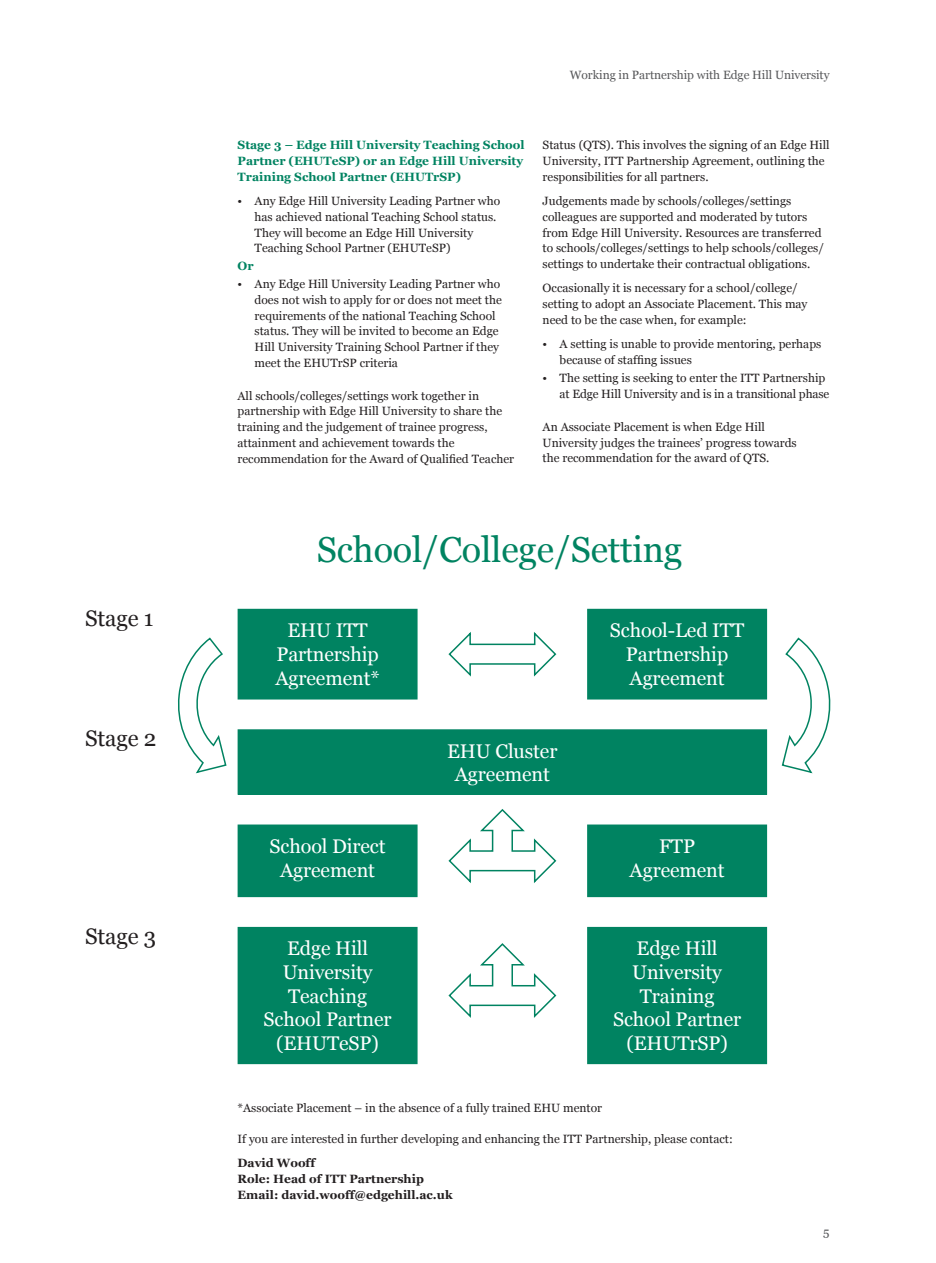
<style>
.page{position:relative;width:936px;height:1263px;background:#fff}
.page>*{position:absolute;margin:0;border:0;box-sizing:border-box;transform-origin:0 0}
.t1{font:36px "Georgia";letter-spacing:-.005em;color:#008361}
.t2{font:22.5px "Georgia";letter-spacing:-.005em;color:#231f20}
.t3{font:19.8px/23.7px "Georgia";letter-spacing:-.005em;color:#fff;text-align:center}
.Body{font:12px/15.8px "Georgia";color:#231f20}
.Bullets__last{font:12px/15.8px "Georgia";color:#231f20}
.Bullets{font:12px/15.8px "Georgia";color:#231f20}
.Body-2{font:700 12px/15.8px "Georgia";color:#008361}
.Body-3{font:700 12px/15.8px "Georgia";color:#231f20}
.t4{font:12px "Georgia";letter-spacing:-.005em;color:#57585a}
.Bullets-2{font:700 12px "Georgia";color:#008361}
</style>
<div class="page">
<div style="left:238px;top:730px;width:528px;height:64px;background:#008361"></div>
<div style="left:237px;top:729px;width:530px;height:66px;border:1px solid #008361"></div>
<div style="left:238px;top:927px;width:179px;height:136px;background:#008361"></div>
<div style="left:237px;top:927px;width:180px;height:137px;border:1px solid #008361"></div>
<div style="left:587px;top:927px;width:179px;height:136px;background:#008361"></div>
<div style="left:587px;top:927px;width:180px;height:137px;border:1px solid #008361"></div>
<svg style="left:448px;top:943px;width:109px;height:75px"></svg>
<div style="left:238px;top:825px;width:179px;height:71px;background:#008361"></div>
<div style="left:237px;top:824px;width:180px;height:73px;border:1px solid #008361"></div>
<div style="left:587px;top:825px;width:179px;height:71px;background:#008361"></div>
<div style="left:587px;top:824px;width:180px;height:73px;border:1px solid #008361"></div>
<svg style="left:448px;top:809px;width:109px;height:74px"></svg>
<div style="left:238px;top:609px;width:179px;height:90px;background:#008361"></div>
<div style="left:587px;top:609px;width:179px;height:90px;background:#008361"></div>
<div style="left:587px;top:609px;width:180px;height:90px;border:1px solid #008361"></div>
<svg style="left:448px;top:632px;width:109px;height:45px"></svg>
<svg style="left:178px;top:637px;width:49px;height:137px"></svg>
<svg style="left:781px;top:637px;width:50px;height:137px"></svg>
<p class="t2" style="left:85px;top:604px;width:70px">Stage 1</p>
<p class="t2" style="left:85px;top:725px;width:73px">Stage 2</p>
<p class="t2" style="left:85px;top:922px;width:73px">Stage 3</p>
<p class="t4" style="left:570px;top:68px;width:261px">Working in Partnership with Edge Hill University</p>
<p class="Body-2" style="left:237px;top:137px;width:288px">Stage 3 – Edge Hill University Teaching School<br>Partner (EHUTeSP) or an Edge Hill University<br>Training School Partner (EHUTrSP)</p>
<p class="Bullets" style="left:254px;top:193px;width:247px;text-indent:-17px">• Any Edge Hill University Leading Partner who has achieved national Teaching School status.<br>They will become an Edge Hill University Teaching School Partner (EHUTeSP)</p>
<p class="Bullets-2" style="left:237px;top:258px;width:18px">Or</p>
<p class="Bullets__last" style="left:254px;top:276px;width:249px;text-indent:-17px">• Any Edge Hill University Leading Partner who does not wish to apply for or does not meet the requirements of the national Teaching School status. They will be invited to become an Edge Hill University Training School Partner if they meet the EHUTrSP criteria</p>
<p class="Body" style="left:237px;top:388px;width:278px">All schools/colleges/settings work together in partnership with Edge Hill University to share the training and the judgement of trainee progress, attainment and achievement towards the recommendation for the Award of Qualified Teacher</p>
<p class="Body" style="left:542px;top:138px;width:288px">Status (QTS). This involves the signing of an Edge Hill<br>University, ITT Partnership Agreement, outlining the responsibilities for all partners.</p>
<p class="Body" style="left:542px;top:193px;width:283px">Judgements made by schools/colleges/settings colleagues are supported and moderated by tutors from Edge Hill University. Resources are transferred to schools/colleges/settings to help schools/colleges/ settings to undertake their contractual obligations.</p>
<p class="Body" style="left:542px;top:281px;width:266px">Occasionally it is necessary for a school/college/ setting to adopt an Associate Placement. This may need to be the case when, for example:</p>
<p class="Bullets" style="left:559px;top:337px;width:263px;text-indent:-17px">• A setting is unable to provide mentoring, perhaps because of staffing issues</p>
<p class="Bullets__last" style="left:559px;top:370px;width:271px;text-indent:-17px">• The setting is seeking to enter the ITT Partnership at Edge Hill University and is in a transitional phase</p>
<p class="Body" style="left:542px;top:419px;width:256px">An Associate Placement is when Edge Hill<br>University judges the trainees’ progress towards the recommendation for the award of QTS.</p>
<p class="t1" style="left:317px;top:527px;width:367px">School/College/Setting</p>
<p class="t3" style="left:275px;top:619px;width:106px">EHU ITT<br>Partnership<br>Agreement*</p>
<p class="t3" style="left:610px;top:619px;width:136px">School-Led ITT<br>Partnership<br>Agreement</p>
<p class="t3" style="left:447px;top:739px;width:112px">EHU Cluster<br>Agreement</p>
<p class="t3" style="left:269px;top:834px;width:117px">School Direct<br>Agreement</p>
<p class="t3" style="left:629px;top:834px;width:97px">FTP<br>Agreement</p>
<p class="t3" style="left:263px;top:937px;width:130px">Edge Hill<br>University<br>Teaching<br>School Partner (EHUTeSP)</p>
<p class="t3" style="left:613px;top:937px;width:130px">Edge Hill<br>University<br>Training<br>School Partner (EHUTrSP)</p>
<p class="Body" style="left:237px;top:1100px;width:366px">*Associate Placement – in the absence of a fully trained EHU mentor</p>
<p class="Body" style="left:237px;top:1131px;width:496px">If you are interested in further developing and enhancing the ITT Partnership, please contact:</p>
<p class="Body-3" style="left:237px;top:1155px;width:216px">David Wooff<br>Role: Head of ITT Partnership<br>Email: david.wooff@edgehill.ac.uk</p>
<p class="t4" style="left:823px;top:1224px;width:8px">5</p>
</div>
